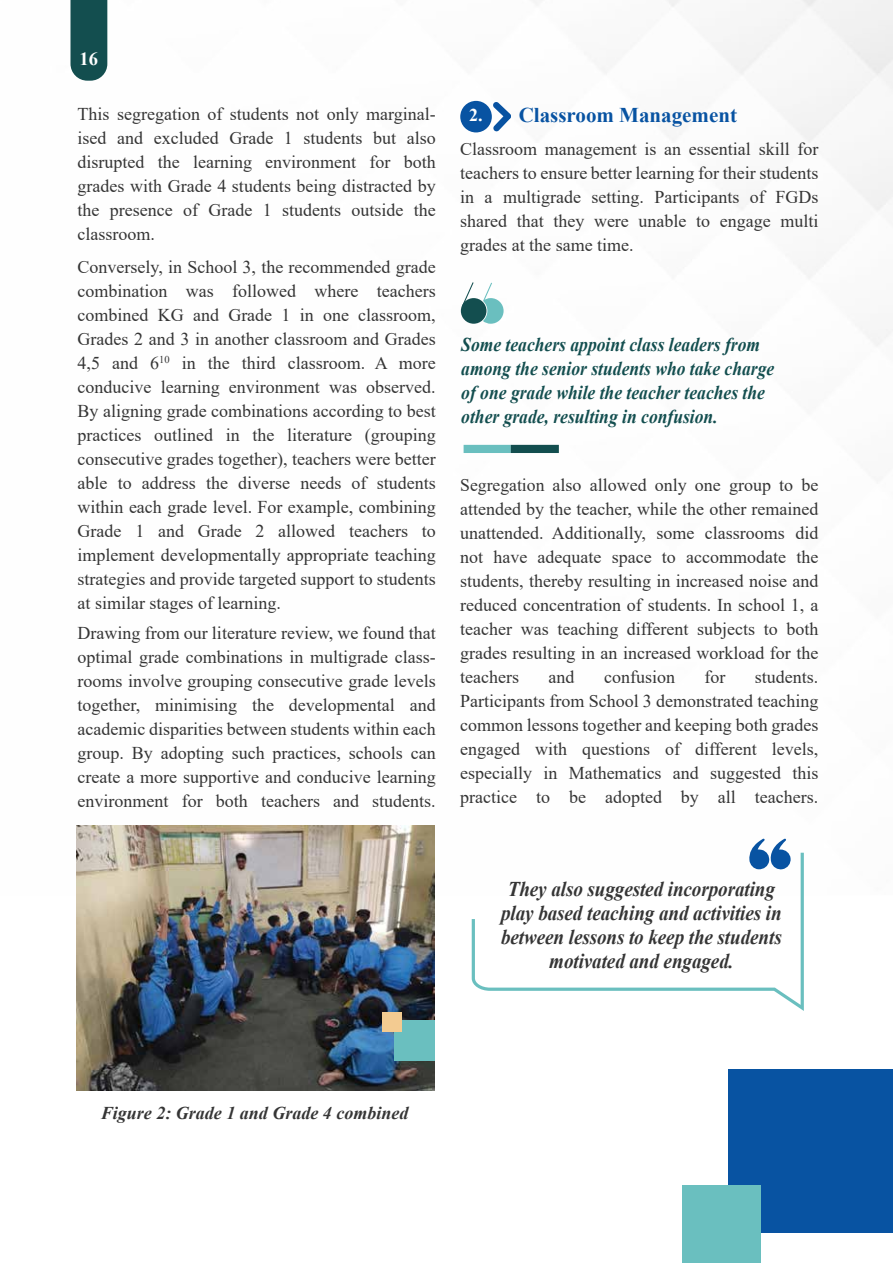
<style>
.page{position:relative;width:893px;height:1263px;background:#fff}
.page>*{position:absolute;margin:0;border:0;box-sizing:border-box;transform-origin:0 0}
.t1{font:italic 700 21px/24px "Times New Roman";letter-spacing:-.005em;color:#353535;text-align:center;scale:.91 1}
.t2{font:700 21px "Times New Roman";color:#0853a2}
.t3{font:italic 700 19.5px/24px "Times New Roman";color:#134e4f;scale:.9 1}
.t4{font:700 18.6px "Times New Roman";color:#fff}
.t5{font:18px/24px "Times New Roman";color:#353535;text-align:justify}
.t6{font:italic 700 18px "Times New Roman";color:#353535}
.s1{font-size:18px;color:#fff}
</style>
<div class="page">
<img style="left:107px;top:0;width:786px;height:895px">
<svg style="left:70px;top:0;width:37px;height:81px;background:#205758"></svg>
<svg style="left:482px;top:281px;width:22px;height:43px"></svg>
<div style="left:461px;top:298px;width:25px;height:26px;background:#134e4f;border-radius:50%"></div>
<svg style="left:461px;top:281px;width:13px;height:26px"></svg>
<div style="left:464px;top:445px;width:47px;height:8px;background:#6abfbf"></div>
<div style="left:511px;top:445px;width:48px;height:8px;background:#134e4f"></div>
<div style="left:728px;top:1069px;width:165px;height:163px;background:#0853a2"></div>
<div style="left:682px;top:1185px;width:78px;height:78px;background:#6abfbf"></div>
<svg style="left:493px;top:102px;width:18px;height:29px"></svg>
<div style="left:460px;top:101px;width:32px;height:31px;background:#0853a2;border-radius:50%"></div>
<img style="left:76px;top:825px;width:358px;height:265px">
<div style="left:394px;top:1020px;width:40px;height:40px;background:#6abfbf"></div>
<div style="left:382px;top:1013px;width:20px;height:19px;background:#f3cb91"></div>
<svg style="left:470px;top:849px;width:335px;height:162px"></svg>
<svg style="left:749px;top:838px;width:42px;height:32px"></svg>
<p class="t4" style="left:80px;top:45px;width:20px">16</p>
<p class="t5" style="left:78px;top:102px;width:360px">This segregation of students not only marginal&shy;ised and excluded Grade 1 students but also disrupted the learning environment for both grades with Grade 4 students being distracted by the presence of Grade 1 students outside the classroom.</p>
<p class="t5" style="left:78px;top:255px;width:360px">Conversely, in School 3, the recommended grade combination was followed where teachers combined KG and Grade 1 in one classroom, Grades 2 and 3 in another classroom and Grades 4,5 and 6<sup>10</sup> in the third classroom. A more conducive learning environment was observed.<br>By aligning grade combinations according to best practices outlined in the literature (grouping consecutive grades together), teachers were better able to address the diverse needs of students within each grade level. For example, combining Grade 1 and Grade 2 allowed teachers to implement developmentally appropriate teaching strategies and provide targeted support to students at similar stages of learning.</p>
<p class="t5" style="left:78px;top:620px;width:360px">Drawing from our literature review, we found that optimal grade combinations in multigrade class&shy;rooms involve grouping consecutive grade levels together, minimising the developmental and academic disparities between students within each group. By adopting such practices, schools can create a more supportive and conducive learning environment for both teachers and students.</p>
<p class="t2" style="left:469px;top:99px;width:269px"><span class="s1">2.</span> Classroom Management</p>
<p class="t5" style="left:460px;top:136px;width:360px">Classroom management is an essential skill for teachers to ensure better learning for their students in a multigrade setting. Participants of FGDs shared that they were unable to engage multi grades at the same time.</p>
<p class="t3" style="left:461px;top:332px;width:349px">Some teachers appoint class leaders from among the senior students who take charge of one grade while the teacher teaches the other grade, resulting in confusion.</p>
<p class="t5" style="left:460px;top:472px;width:360px">Segregation also allowed only one group to be attended by the teacher, while the other remained unattended. Additionally, some classrooms did not have adequate space to accommodate the students, thereby resulting in increased noise and reduced concentration of students. In school 1, a teacher was teaching different subjects to both grades resulting in an increased workload for the teachers</p>
<p class="t5" style="left:460px;top:664px;width:360px;text-indent:295px">students.<br>Participants from School 3 demonstrated teaching common lessons together and keeping both grades engaged with questions of different levels, especially in Mathematics and suggested this practice to be adopted by all teachers.</p>
<p class="t5" style="left:549px;top:664px;width:27px">and</p>
<p class="t5" style="left:604px;top:664px;width:72px">confusion</p>
<p class="t5" style="left:704px;top:664px;width:22px">for</p>
<p class="t1" style="left:501px;top:876px;width:310px">They also suggested incorporating play based teaching and activities in between lessons to keep the students motivated and engaged.</p>
<p class="t6" style="left:101px;top:1101px;width:309px">Figure 2: Grade 1 and Grade 4 combined</p>
</div>
